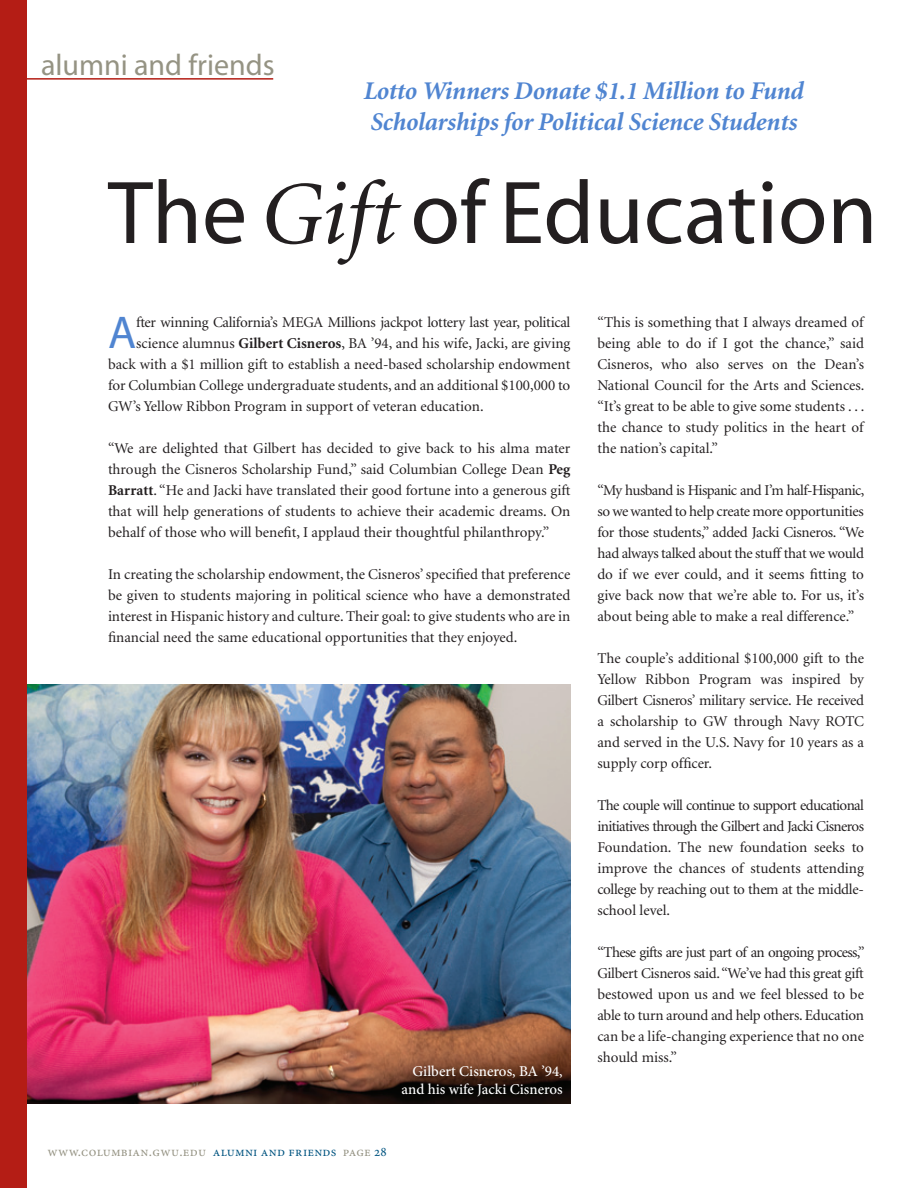
<style>
.page{position:relative;width:918px;height:1188px;background:#fff}
.page>*{position:absolute;margin:0;border:0;box-sizing:border-box;transform-origin:0 0}
.body_copy_serif{font:90px "Myriad";color:#231f20}
.body_copy_serif-2{font:46.2px "Myriad";color:#5085d1}
.photo_captions{font:30px "Myriad";color:#959383}
.body_copy_serif-3{font:italic 700 25.5px/30.6px "Minion";letter-spacing:-.01em;color:#5085d1}
.body_copy_serif-4{font:15px/21px "Minion";color:#231f20;text-align:justify}
.body_copy_serif-5{font:15px "Minion";letter-spacing:-.02em;color:#231f20}
.photo_captions-2{font:500 15px/18px "Minion Pro";color:#fff;text-align:right}
.t1{font:13.5px "Minion MM SC 367 585 9";letter-spacing:.015em;color:#959383}
.s1{font-family:"Minion";font-style:italic}
.s2{font-weight:700}
.s3{color:#005480}
</style>
<div class="page">
<img style="left:27px;top:684px;width:543px;height:420px">
<hr style="left:1px;top:78px;width:272px;height:2px;background:#b41d15">
<div style="left:0;top:0;width:27px;height:1188px;background:#b41d15"></div>
<p class="photo_captions" style="left:41px;top:50px;width:235px">alumni and friends</p>
<p class="body_copy_serif-3" style="left:364px;top:77px;width:442px">Lotto Winners Donate $1.1 Million to Fund<br>Scholarships for Political Science Students</p>
<p class="body_copy_serif" style="left:108px;top:168px;width:771px">The <span class="s1">Gift</span> of Education</p>
<p class="body_copy_serif-2" style="left:108px;top:310px;width:30px">A</p>
<p class="body_copy_serif-5" style="left:136px;top:315px;width:436px">fter winning California’s MEGA Millions jackpot lottery last year, political</p>
<p class="body_copy_serif-4" style="left:136px;top:333px;width:436px">science alumnus <span class="s2">Gilbert Cisneros</span>, BA ’94, and his wife, Jacki, are giving</p>
<p class="body_copy_serif-4" style="left:108px;top:354px;width:464px">back with a $1 million gift to establish a need-based scholarship endowment</p>
<p class="body_copy_serif-4" style="left:108px;top:375px;width:464px">for Columbian College undergraduate students, and an additional $100,000 to</p>
<p class="body_copy_serif-4" style="left:108px;top:396px;width:377px">GW’s Yellow Ribbon Program in support of veteran education.</p>
<p class="body_copy_serif-4" style="left:108px;top:438px;width:464px">“We are delighted that Gilbert has decided to give back to his alma mater through the Cisneros Scholarship Fund,” said Columbian College Dean <span class="s2">Peg Barratt</span>. “He and Jacki have translated their good fortune into a generous gift that will help generations of students to achieve their academic dreams. On behalf of those who will benefit, I applaud their thoughtful philanthropy.”</p>
<p class="body_copy_serif-4" style="left:108px;top:564px;width:464px">In creating the scholarship endowment, the Cisneros’ specified that preference be given to students majoring in political science who have a demonstrated interest in Hispanic history and culture. Their goal: to give students who are in financial need the same educational opportunities that they enjoyed.</p>
<p class="photo_captions-2" style="left:402px;top:1062px;width:163px">Gilbert Cisneros, BA ’94, and his wife Jacki Cisneros</p>
<p class="t1" style="left:48px;top:1144px;width:341px">www.columbian.gwu.edu <span class="s3">alumni and friends</span> page <span class="s3">28</span></p>
<p class="body_copy_serif-4" style="left:597px;top:312px;width:269px">“This is something that I always dreamed of being able to do if I got the chance,” said Cisneros, who also serves on the Dean’s National Council for the Arts and Sciences. “It’s great to be able to give some students . . . the chance to study politics in the heart of the nation’s capital.”</p>
<p class="body_copy_serif-4" style="left:597px;top:480px;width:269px">“My husband is Hispanic and I’m half-Hispanic, so we wanted to help create more opportunities for those students,” added Jacki Cisneros. “We had always talked about the stuff that we would do if we ever could, and it seems fitting to give back now that we’re able to. For us, it’s about being able to make a real difference.”</p>
<p class="body_copy_serif-4" style="left:597px;top:648px;width:268px">The couple’s additional $100,000 gift to the Yellow Ribbon Program was inspired by Gilbert Cisneros’ military service. He received a scholarship to GW through Navy ROTC and served in the U.S. Navy for 10 years as a supply corp officer.</p>
<p class="body_copy_serif-4" style="left:597px;top:795px;width:268px">The couple will continue to support educational initiatives through the Gilbert and Jacki Cisneros Foundation. The new foundation seeks to improve the chances of students attending college by reaching out to them at the middle&shy;school level.</p>
<p class="body_copy_serif-4" style="left:597px;top:942px;width:269px">“These gifts are just part of an ongoing process,” Gilbert Cisneros said. “We’ve had this great gift bestowed upon us and we feel blessed to be able to turn around and help others. Education can be a life-changing experience that no one should miss.”</p>
</div>
